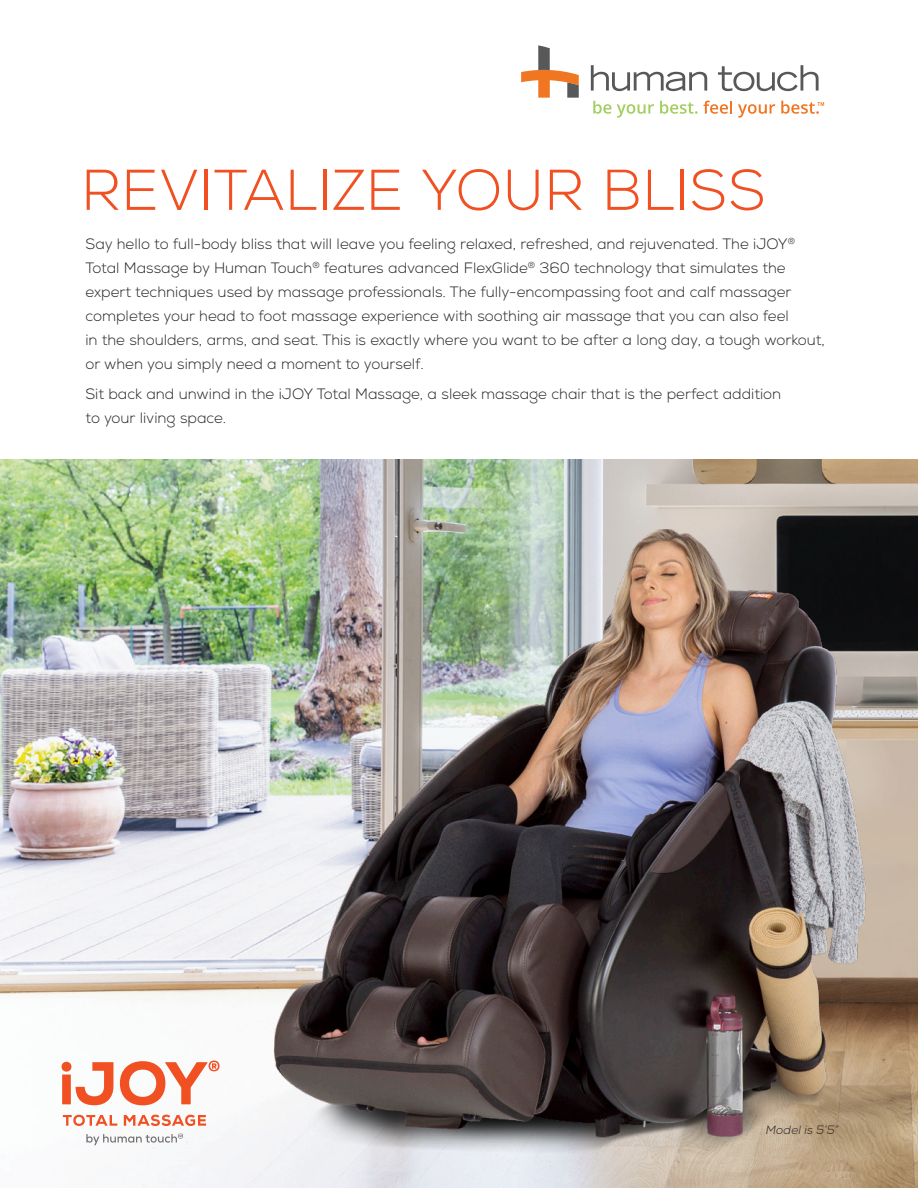
<style>
.page{position:relative;width:918px;height:1188px;background:#fff}
.page>*{position:absolute;margin:0;border:0;box-sizing:border-box;transform-origin:0 0}
.t1{font:300 57.3px "Nexa";letter-spacing:.005em;color:#f05022}
.Body_copy{font:300 15px/24px "Nexa";color:#231f20}
.t2{font:italic 300 12px "Nexa";letter-spacing:.015em;color:#231f20}
</style>
<div class="page">
<img style="left:0;top:459px;width:918px;height:729px">
<img style="left:210px;top:530px;width:708px;height:658px">
<svg style="left:591px;top:65px;width:116px;height:26px"></svg>
<svg style="left:718px;top:65px;width:101px;height:26px"></svg>
<svg style="left:521px;top:45px;width:58px;height:53px"></svg>
<svg style="left:593px;top:101px;width:18px;height:13px"></svg>
<svg style="left:617px;top:104px;width:37px;height:14px"></svg>
<svg style="left:660px;top:101px;width:72px;height:13px"></svg>
<svg style="left:738px;top:104px;width:37px;height:14px"></svg>
<svg style="left:781px;top:101px;width:43px;height:13px"></svg>
<svg style="left:62px;top:1062px;width:51px;height:43px"></svg>
<svg style="left:120px;top:1061px;width:100px;height:44px"></svg>
<svg style="left:63px;top:1115px;width:54px;height:11px"></svg>
<svg style="left:124px;top:1115px;width:82px;height:11px"></svg>
<svg style="left:86px;top:1134px;width:97px;height:11px"></svg>
<p class="t1" style="left:81px;top:156px;width:686px">REVITALIZE YOUR BLISS</p>
<p class="Body_copy" style="left:85px;top:232px;width:741px">Say hello to full-body bliss that will leave you feeling relaxed, refreshed, and rejuvenated. The iJOY<sup>® </sup>Total Massage by Human Touch<sup>®</sup> features advanced FlexGlide<sup>®</sup> 360 technology that simulates the expert techniques used by massage professionals. The fully-encompassing foot and calf massager completes your head to foot massage experience with soothing air massage that you can also feel<br>in the shoulders, arms, and seat. This is exactly where you want to be after a long day, a tough workout, or when you simply need a moment to yourself.</p>
<p class="Body_copy" style="left:85px;top:382px;width:697px">Sit back and unwind in the iJOY Total Massage, a sleek massage chair that is the perfect addition to your living space.</p>
<p class="t2" style="left:766px;top:1123px;width:74px">Model is 5’5”</p>
</div>
